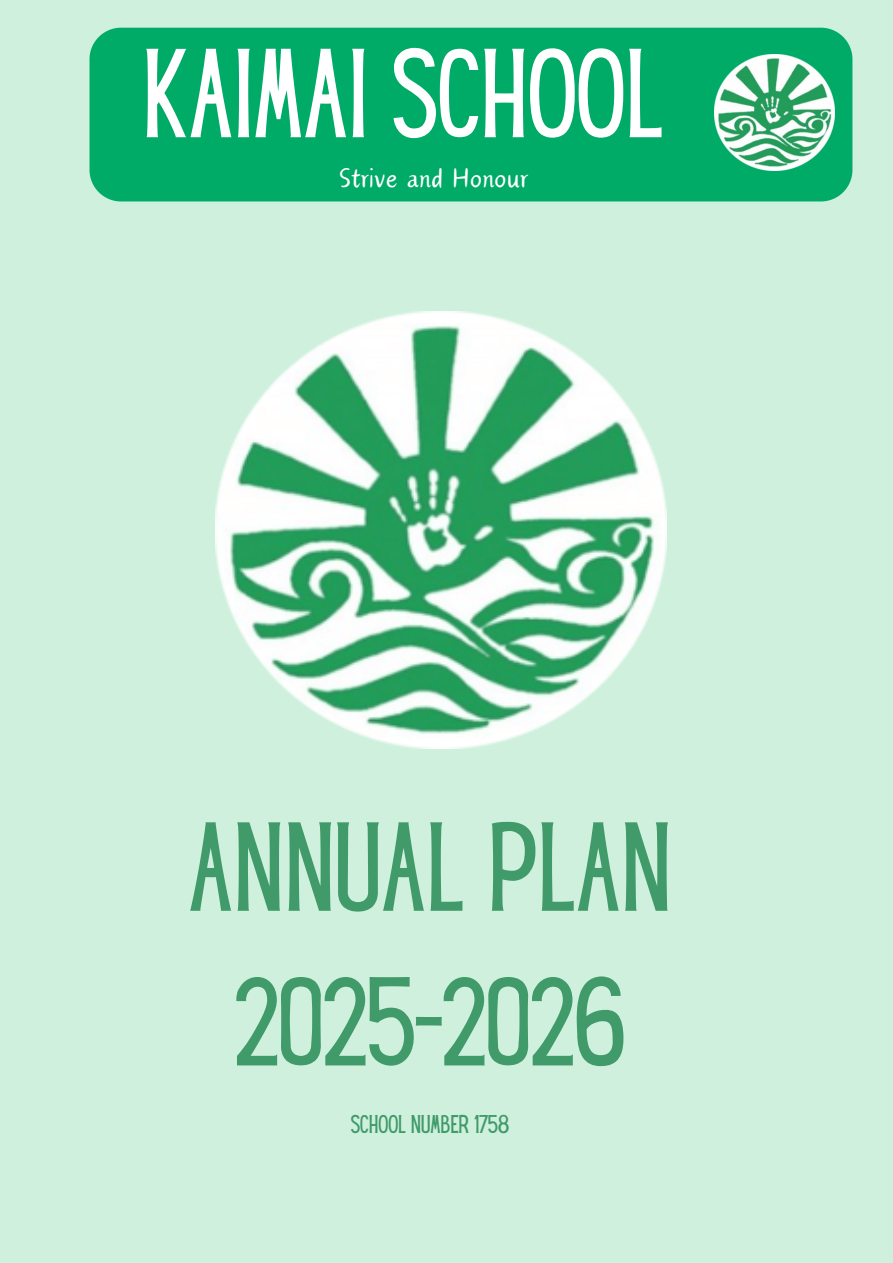
<style>
.page{position:relative;width:893px;height:1263px;background:#fff}
.page>*{position:absolute;margin:0;border:0;box-sizing:border-box;transform-origin:0 0}
.t1{font:110.55px "Hey Gotcha";color:#409a69}
.t2{font:110.55px "Hey Gotcha";color:#fff}
.t3{font:37.5px "Canva Cake Shop";color:#fff}
.t4{font:22.5px "Hey Gotcha";color:#409a69}
</style>
<div class="page">
<div style="left:0;top:0;width:892px;height:1262px;background:#cef0dd"></div>
<div style="left:89px;top:28px;width:763px;height:173px;background:#00aa67"></div>
<img style="left:714px;top:54px;width:120px;height:117px">
<img style="left:215px;top:311px;width:451px;height:437px">
<p class="t2" style="left:142px;top:49px;width:517px">KAIMAI SCHOOL</p>
<h1 class="t3" style="left:339px;top:162px;width:191px">Strive and Honour</h1>
<p class="t1" style="left:188px;top:822px;width:477px">ANNUAL PLAN</p>
<h2 class="t1" style="left:234px;top:977px;width:392px">2025-2026</h2>
<p class="t4" style="left:351px;top:1115px;width:160px">SCHOOL NUMBER 1758</p>
</div>
